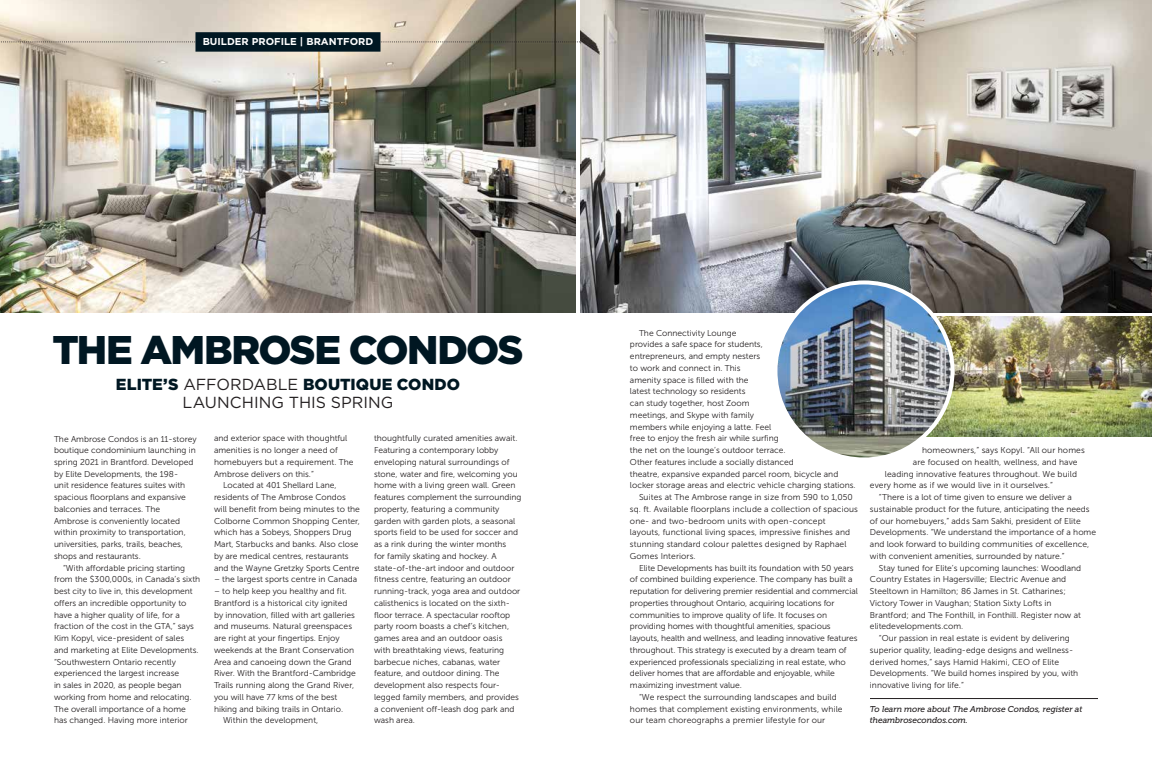
<style>
.page{position:relative;width:1152px;height:774px;background:#fff}
.page>*{position:absolute;margin:0;border:0;box-sizing:border-box;transform-origin:0 0}
.t1{font:900 40px "Gotham";letter-spacing:-.045em;color:#001722}
.t2{font:16px/18px "Gotham";letter-spacing:.005em;color:#231f20;text-align:center}
.t3{font:700 10px "Gotham";color:#fff}
.t4{font:8.5px/11.7px "Museo Sans 300";color:#231f20}
.t5{font:italic 8.5px/11.7px "Museo 500";color:#231f20}
.s1{font-weight:900;color:#001722}
</style>
<div class="page">
<img style="left:0;top:0;width:576px;height:312px">
<svg style="left:0;top:41px;width:580px;height:1px"></svg>
<div style="left:195px;top:32px;width:186px;height:20px;background:#001722"></div>
<hr style="left:870px;top:698px;width:228px;height:1px;background:#231f20">
<img style="left:580px;top:0;width:572px;height:312px">
<img style="left:926px;top:317px;width:226px;height:120px">
<img style="left:775px;top:282px;width:178px;height:178px;border-radius:89px">
<div style="left:773px;top:280px;width:182px;height:182px;border:4px solid #fff;border-radius:50%"></div>
<p class="t3" style="left:203px;top:36px;width:84px">BUILDER PROFILE</p>
<p class="t3" style="left:300px;top:36px;width:67px">| BRANTFORD</p>
<h1 class="t1" style="left:52px;top:327px;width:473px">THE AMBROSE CONDOS</h1>
<h2 class="t2" style="left:116px;top:375px;width:346px"><span class="s1">ELITE’S</span> AFFORDABLE <span class="s1">BOUTIQUE CONDO<br></span>LAUNCHING THIS SPRING</h2>
<p class="t4" style="left:54px;top:433px;width:144px">The Ambrose Condos is an 11-storey boutique condominium launching in spring 2021 in Brantford. Developed by Elite Developments, the 198-<br>unit residence features suites with spacious floorplans and expansive balconies and terraces. The Ambrose is conveniently located within proximity to transportation, universities, parks, trails, beaches, shops and restaurants.</p>
<p class="t4" style="left:54px;top:562px;width:148px;text-indent:9px">“With affordable pricing starting from the $300,000s, in Canada’s sixth best city to live in, this development offers an incredible opportunity to have a higher quality of life, for a fraction of the cost in the GTA,” says Kim Kopyl, vice-president of sales and marketing at Elite Developments. “Southwestern Ontario recently experienced the largest increase<br>in sales in 2020, as people began working from home and relocating.<br>The overall importance of a home has changed. Having more interior</p>
<p class="t4" style="left:214px;top:433px;width:135px">and exterior space with thoughtful</p>
<p class="t4" style="left:214px;top:444px;width:125px">amenities is no longer a need of</p>
<p class="t4" style="left:214px;top:456px;width:141px">homebuyers but a requirement. The</p>
<p class="t4" style="left:214px;top:468px;width:101px">Ambrose delivers on this.”</p>
<p class="t4" style="left:223px;top:480px;width:115px">Located at 401 Shellard Lane,</p>
<p class="t4" style="left:214px;top:491px;width:133px">residents of The Ambrose Condos</p>
<p class="t4" style="left:214px;top:503px;width:147px">will benefit from being minutes to the</p>
<p class="t4" style="left:214px;top:515px;width:148px">Colborne Common Shopping Center,</p>
<p class="t4" style="left:214px;top:527px;width:139px">which has a Sobeys, Shoppers Drug</p>
<p class="t4" style="left:214px;top:538px;width:146px">Mart, Starbucks and banks. Also close</p>
<p class="t4" style="left:214px;top:550px;width:136px">by are medical centres, restaurants</p>
<p class="t4" style="left:214px;top:562px;width:147px">and the Wayne Gretzky Sports Centre</p>
<p class="t4" style="left:214px;top:574px;width:145px">– the largest sports centre in Canada</p>
<p class="t4" style="left:214px;top:585px;width:134px">– to help keep you healthy and fit.</p>
<p class="t4" style="left:214px;top:597px;width:135px">Brantford is a historical city ignited</p>
<p class="t4" style="left:214px;top:609px;width:143px">by innovation, filled with art galleries</p>
<p class="t4" style="left:214px;top:621px;width:140px">and museums. Natural greenspaces</p>
<p class="t4" style="left:214px;top:632px;width:127px">are right at your fingertips. Enjoy</p>
<p class="t4" style="left:214px;top:644px;width:142px">weekends at the Brant Conservation</p>
<p class="t4" style="left:214px;top:656px;width:139px">Area and canoeing down the Grand</p>
<p class="t4" style="left:214px;top:668px;width:143px">River. With the Brantford-Cambridge</p>
<p class="t4" style="left:214px;top:679px;width:142px">Trails running along the Grand River,</p>
<p class="t4" style="left:214px;top:691px;width:125px">you will have 77 kms of the best</p>
<p class="t4" style="left:214px;top:703px;width:131px">hiking and biking trails in Ontario.</p>
<p class="t4" style="left:223px;top:715px;width:97px">Within the development,</p>
<p class="t4" style="left:374px;top:433px;width:149px">thoughtfully curated amenities await.<br>Featuring a contemporary lobby enveloping natural surroundings of stone, water and fire, welcoming you home with a living green wall. Green features complement the surrounding property, featuring a community garden with garden plots, a seasonal sports field to be used for soccer and as a rink during the winter months<br>for family skating and hockey. A state-of-the-art indoor and outdoor fitness centre, featuring an outdoor running-track, yoga area and outdoor calisthenics is located on the sixth&shy;floor terrace. A spectacular rooftop party room boasts a chef’s kitchen, games area and an outdoor oasis<br>with breathtaking views, featuring barbecue niches, cabanas, water feature, and outdoor dining. The development also respects four&shy;legged family members, and provides a convenient off-leash dog park and wash area.</p>
<p class="t4" style="left:639px;top:327px;width:99px">The Connectivity Lounge</p>
<p class="t4" style="left:630px;top:339px;width:134px">provides a safe space for students,</p>
<p class="t4" style="left:630px;top:351px;width:132px">entrepreneurs, and empty nesters</p>
<p class="t4" style="left:630px;top:362px;width:112px">to work and connect in. This</p>
<p class="t4" style="left:630px;top:374px;width:120px">amenity space is filled with the</p>
<p class="t4" style="left:630px;top:386px;width:117px">latest technology so residents</p>
<p class="t4" style="left:630px;top:398px;width:121px">can study together, host Zoom</p>
<p class="t4" style="left:630px;top:409px;width:126px">meetings, and Skype with family</p>
<p class="t4" style="left:630px;top:421px;width:143px">members while enjoying a latte. Feel</p>
<p class="t4" style="left:630px;top:433px;width:150px">free to enjoy the fresh air while surfing</p>
<p class="t4" style="left:630px;top:445px;width:157px">the net on the lounge’s outdoor terrace.</p>
<p class="t4" style="left:630px;top:456px;width:165px">Other features include a socially distanced</p>
<p class="t4" style="left:630px;top:468px;width:210px">theatre, expansive expanded parcel room, bicycle and</p>
<p class="t4" style="left:630px;top:480px;width:227px">locker storage areas and electric vehicle charging stations.</p>
<p class="t4" style="left:639px;top:492px;width:215px">Suites at The Ambrose range in size from 590 to 1,050</p>
<p class="t4" style="left:630px;top:503px;width:229px">sq. ft. Available floorplans include a collection of spacious</p>
<p class="t4" style="left:630px;top:515px;width:197px">one- and two-bedroom units with open-concept</p>
<p class="t4" style="left:630px;top:527px;width:222px">layouts, functional living spaces, impressive finishes and</p>
<p class="t4" style="left:630px;top:538px;width:218px">stunning standard colour palettes designed by Raphael</p>
<p class="t4" style="left:630px;top:550px;width:67px">Gomes Interiors.</p>
<p class="t4" style="left:639px;top:562px;width:216px">Elite Developments has built its foundation with 50 years</p>
<p class="t4" style="left:630px;top:574px;width:224px">of combined building experience. The company has built a</p>
<p class="t4" style="left:630px;top:585px;width:229px">reputation for delivering premier residential and commercial</p>
<p class="t4" style="left:630px;top:597px;width:206px">properties throughout Ontario, acquiring locations for</p>
<p class="t4" style="left:630px;top:609px;width:199px">communities to improve quality of life. It focuses on</p>
<p class="t4" style="left:630px;top:621px;width:202px">providing homes with thoughtful amenities, spacious</p>
<p class="t4" style="left:630px;top:632px;width:229px">layouts, health and wellness, and leading innovative features</p>
<p class="t4" style="left:630px;top:644px;width:218px">throughout. This strategy is executed by a dream team of</p>
<p class="t4" style="left:630px;top:656px;width:217px">experienced professionals specializing in real estate, who</p>
<p class="t4" style="left:630px;top:668px;width:206px">deliver homes that are affordable and enjoyable, while</p>
<p class="t4" style="left:630px;top:679px;width:113px">maximizing investment value.</p>
<p class="t4" style="left:639px;top:691px;width:199px">“We respect the surrounding landscapes and build</p>
<p class="t4" style="left:630px;top:703px;width:214px">homes that complement existing environments, while</p>
<p class="t4" style="left:630px;top:715px;width:197px">our team choreographs a premier lifestyle for our</p>
<p class="t4" style="left:922px;top:445px;width:164px">homeowners,” says Kopyl. “All our homes</p>
<p class="t4" style="left:913px;top:456px;width:166px">are focused on health, wellness, and have</p>
<p class="t4" style="left:885px;top:468px;width:194px">leading innovative features throughout. We build</p>
<p class="t4" style="left:870px;top:480px;width:184px">every home as if we would live in it ourselves.”</p>
<p class="t4" style="left:879px;top:492px;width:194px">“There is a lot of time given to ensure we deliver a</p>
<p class="t4" style="left:870px;top:503px;width:221px">sustainable product for the future, anticipating the needs</p>
<p class="t4" style="left:870px;top:515px;width:212px">of our homebuyers,” adds Sam Sakhi, president of Elite</p>
<p class="t4" style="left:870px;top:527px;width:228px">Developments. “We understand the importance of a home</p>
<p class="t4" style="left:870px;top:539px;width:221px">and look forward to building communities of excellence,</p>
<p class="t4" style="left:870px;top:550px;width:196px">with convenient amenities, surrounded by nature.”</p>
<p class="t4" style="left:879px;top:562px;width:204px">Stay tuned for Elite’s upcoming launches: Woodland</p>
<p class="t4" style="left:870px;top:574px;width:198px">Country Estates in Hagersville; Electric Avenue and</p>
<p class="t4" style="left:870px;top:586px;width:197px">Steeltown in Hamilton; 86 James in St. Catharines;</p>
<p class="t4" style="left:870px;top:597px;width:183px">Victory Tower in Vaughan; Station Sixty Lofts in</p>
<p class="t4" style="left:870px;top:609px;width:212px">Brantford; and The Fonthill, in Fonthill. Register now at</p>
<p class="t4" style="left:870px;top:621px;width:95px">elitedevelopments.com.</p>
<p class="t4" style="left:879px;top:632px;width:192px">“Our passion in real estate is evident by delivering</p>
<p class="t4" style="left:870px;top:644px;width:205px">superior quality, leading-edge designs and wellness-</p>
<p class="t4" style="left:870px;top:656px;width:191px">derived homes,” says Hamid Hakimi, CEO of Elite</p>
<p class="t4" style="left:870px;top:668px;width:210px">Developments. “We build homes inspired by you, with</p>
<p class="t4" style="left:870px;top:679px;width:95px">innovative living for life.”</p>
<p class="t5" style="left:870px;top:703px;width:214px">To learn more about The Ambrose Condos, register at theambrosecondos.com.</p>
</div>
